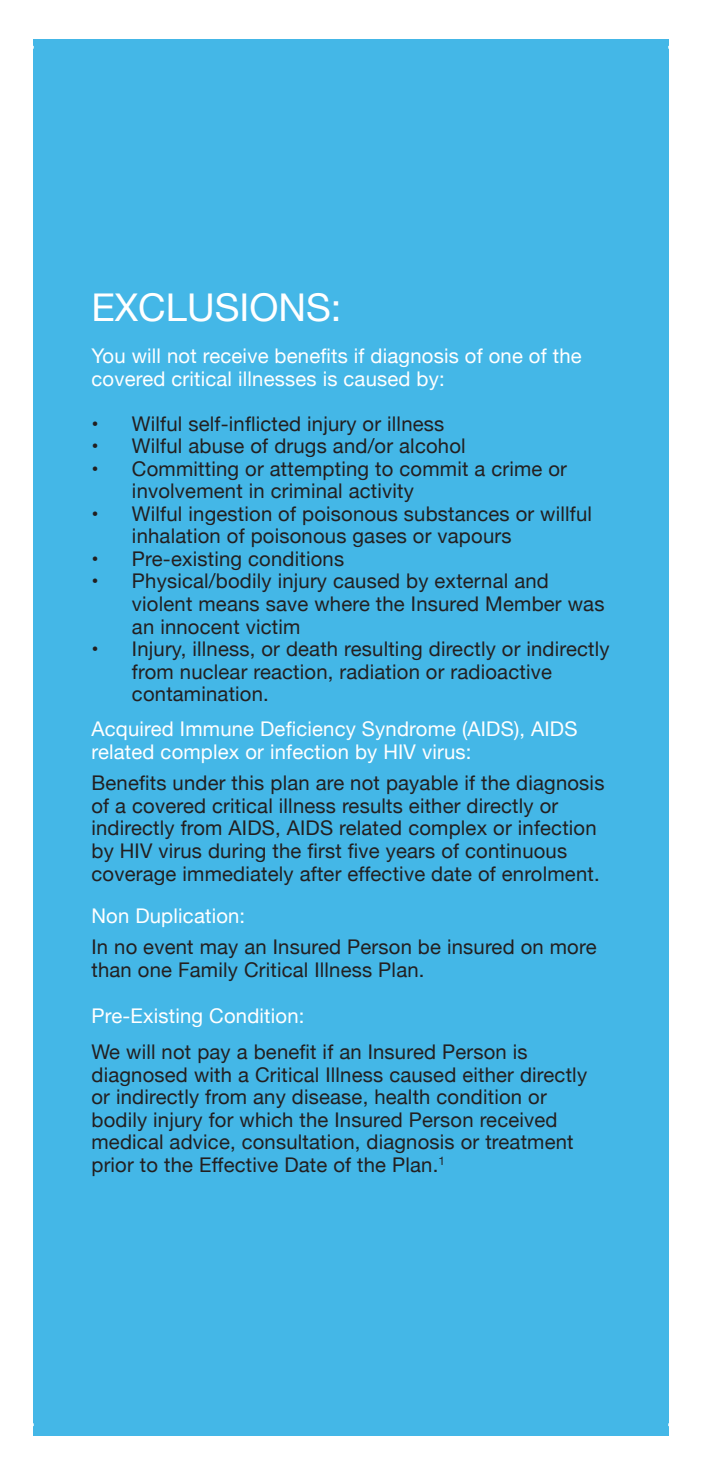
<style>
.page{position:relative;width:702px;height:1472px;background:#fff}
.page>*{position:absolute;margin:0;border:0;box-sizing:border-box;transform-origin:0 0}
.t1{font:38.25px "Helvetica Neue";color:#fff}
.t2{font:20.25px/22.5px "Helvetica Neue";letter-spacing:.01em;color:#231f20}
.t3{font:20.25px/22.5px "Helvetica Neue";letter-spacing:.01em;color:#fff}
</style>
<div class="page">
<div style="left:33px;top:39px;width:636px;height:1397px;background:#44b7e7"></div>
<hr style="left:0;top:46px;width:34px;height:3px;background:#fff">
<hr style="left:668px;top:46px;width:34px;height:3px;background:#fff">
<hr style="left:0;top:1423px;width:34px;height:3px;background:#fff">
<hr style="left:668px;top:1423px;width:34px;height:3px;background:#fff">
<p class="t1" style="left:91px;top:280px;width:252px">EXCLUSIONS:</p>
<p class="t3" style="left:91px;top:346px;width:492px">You will not receive benefits if diagnosis of one of the</p>
<p class="t3" style="left:91px;top:369px;width:355px">covered critical illnesses is caused by:</p>
<p class="t2" style="left:91px;top:414px;width:354px">• Wilful self-inflicted injury or illness</p>
<p class="t2" style="left:91px;top:436px;width:376px">• Wilful abuse of drugs and/or alcohol</p>
<p class="t2" style="left:132px;top:459px;width:437px;text-indent:-40px">• Committing or attempting to commit a crime or involvement in criminal activity</p>
<p class="t2" style="left:132px;top:504px;width:462px;text-indent:-40px">• Wilful ingestion of poisonous substances or willful inhalation of poisonous gases or vapours</p>
<p class="t2" style="left:91px;top:549px;width:254px">• Pre-existing conditions</p>
<p class="t2" style="left:132px;top:571px;width:474px;text-indent:-40px">• Physical/bodily injury caused by external and violent means save where the Insured Member was an innocent victim</p>
<p class="t2" style="left:132px;top:639px;width:479px;text-indent:-40px">• Injury, illness, or death resulting directly or indirectly from nuclear reaction, radiation or radioactive contamination.</p>
<p class="t3" style="left:91px;top:719px;width:488px">Acquired Immune Deficiency Syndrome (AIDS), AIDS related complex or infection by HIV virus:</p>
<p class="t2" style="left:91px;top:773px;width:514px">Benefits under this plan are not payable if the diagnosis of a covered critical illness results either directly or indirectly from AIDS, AIDS related complex or infection by HIV virus during the first five years of continuous coverage immediately after effective date of enrolment.</p>
<p class="t3" style="left:91px;top:905px;width:155px">Non Duplication:</p>
<p class="t2" style="left:91px;top:937px;width:507px">In no event may an Insured Person be insured on more than one Family Critical Illness Plan.</p>
<p class="t3" style="left:91px;top:1006px;width:214px">Pre-Existing Condition:</p>
<p class="t2" style="left:91px;top:1042px;width:497px">We will not pay a benefit if an Insured Person is diagnosed with a Critical Illness caused either directly or indirectly from any disease, health condition or bodily injury for which the Insured Person received medical advice, consultation, diagnosis or treatment prior to the Effective Date of the Plan.<sup>1</sup></p>
</div>
